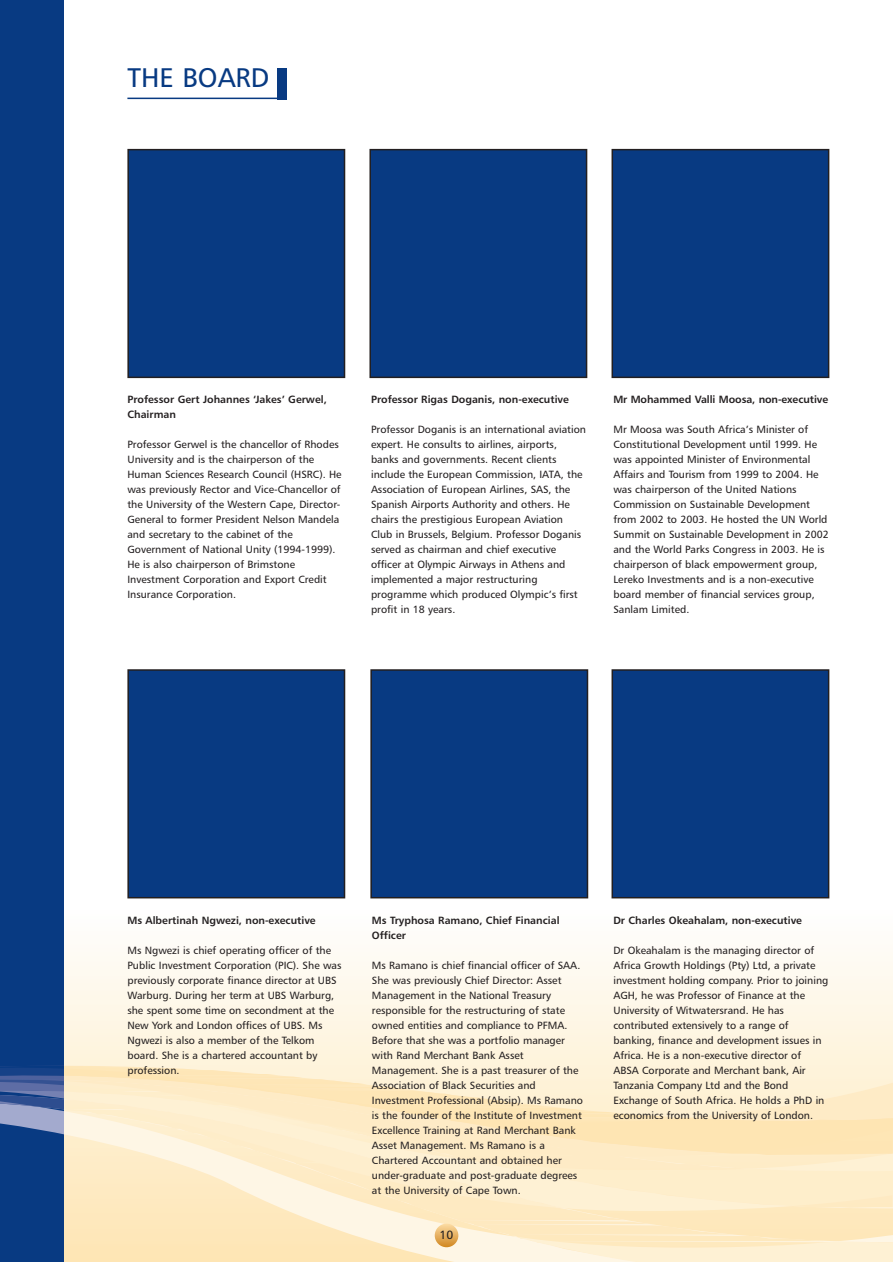
<style>
.page{position:relative;width:893px;height:1263px;background:#fff}
.page>*{position:absolute;margin:0;border:0;box-sizing:border-box;transform-origin:0 0}
.t1{font:27px "Humanist 777 BT Roman B";color:#083a82}
.t2{font:12px "Humanist 777 BT Roman B";color:#231f20}
.t3{font:10.5px/15px "Humanist 777 BT Roman B";color:#231f20}
.t4{font:10.5px/15px "Humanist 777 BT Bold B";color:#231f20}
</style>
<div class="page">
<div style="left:0;top:0;width:65px;height:1262px;background:#083a82"></div>
<div style="left:64px;top:0;width:828px;height:325px;background:#fff"></div>
<div style="left:64px;top:325px;width:828px;height:344px;background:#fff"></div>
<div style="left:64px;top:669px;width:828px;height:119px;background:#fff"></div>
<div style="left:64px;top:788px;width:828px;height:119px;background:#fff"></div>
<div style="left:64px;top:907px;width:828px;height:355px;background:#fefcf7"></div>
<svg style="left:0;top:1065px;width:892px;height:197px"></svg>
<svg style="left:64px;top:1177px;width:828px;height:31px;background:#feedcc"></svg>
<div style="left:64px;top:976px;width:828px;height:60px;background:#fef7e8"></div>
<div style="left:64px;top:1036px;width:828px;height:18px;background:#fef5e0"></div>
<svg style="left:64px;top:1054px;width:828px;height:123px;background:#feedcb"></svg>
<svg style="left:435px;top:1224px;width:23px;height:23px"></svg>
<hr style="left:127px;top:98px;width:159px;height:1px;background:#083a82">
<div style="left:278px;top:68px;width:9px;height:31px;background:#083a82"></div>
<div style="left:128px;top:150px;width:216px;height:227px;background:#083a82"></div>
<div style="left:127px;top:149px;width:218px;height:229px;border:2px solid #231f20"></div>
<div style="left:370px;top:150px;width:216px;height:227px;background:#083a82"></div>
<div style="left:369px;top:149px;width:218px;height:229px;border:2px solid #231f20"></div>
<div style="left:612px;top:150px;width:216px;height:227px;background:#083a82"></div>
<div style="left:611px;top:149px;width:218px;height:229px;border:2px solid #231f20"></div>
<div style="left:128px;top:670px;width:216px;height:228px;background:#083a82"></div>
<div style="left:127px;top:669px;width:218px;height:229px;border:2px solid #231f20"></div>
<div style="left:612px;top:670px;width:216px;height:228px;background:#083a82"></div>
<div style="left:611px;top:669px;width:218px;height:229px;border:2px solid #231f20"></div>
<div style="left:371px;top:670px;width:216px;height:228px;background:#083a82"></div>
<div style="left:370px;top:669px;width:218px;height:229px;border:2px solid #231f20"></div>
<h1 class="t1" style="left:127px;top:68px;width:144px">THE BOARD</h1>
<p class="t4" style="left:127px;top:393px;width:201px">Professor Gert Johannes ‘Jakes’ Gerwel,<br>Chairman</p>
<p class="t3" style="left:127px;top:438px;width:216px">Professor Gerwel is the chancellor of Rhodes University and is the chairperson of the Human Sciences Research Council (HSRC). He was previously Rector and Vice-Chancellor of the University of the Western Cape, Director-General to former President Nelson Mandela and secretary to the cabinet of the Government of National Unity (1994-1999).<br>He is also chairperson of Brimstone Investment Corporation and Export Credit Insurance Corporation.</p>
<p class="t4" style="left:371px;top:393px;width:199px">Professor Rigas Doganis, non-executive</p>
<p class="t3" style="left:371px;top:423px;width:216px">Professor Doganis is an international aviation expert. He consults to airlines, airports, banks and governments. Recent clients include the European Commission, IATA, the Association of European Airlines, SAS, the Spanish Airports Authority and others. He chairs the prestigious European Aviation Club in Brussels, Belgium. Professor Doganis served as chairman and chief executive officer at Olympic Airways in Athens and implemented a major restructuring programme which produced Olympic’s first profit in 18 years.</p>
<p class="t4" style="left:613px;top:393px;width:216px">Mr Mohammed Valli Moosa, non-executive</p>
<p class="t3" style="left:613px;top:423px;width:217px">Mr Moosa was South Africa’s Minister of Constitutional Development until 1999. He was appointed Minister of Environmental Affairs and Tourism from 1999 to 2004. He was chairperson of the United Nations Commission on Sustainable Development from 2002 to 2003. He hosted the UN World Summit on Sustainable Development in 2002 and the World Parks Congress in 2003. He is chairperson of black empowerment group, Lereko Investments and is a non-executive board member of financial services group, Sanlam Limited.</p>
<p class="t4" style="left:127px;top:914px;width:190px">Ms Albertinah Ngwezi, non-executive</p>
<p class="t3" style="left:127px;top:944px;width:215px">Ms Ngwezi is chief operating officer of the Public Investment Corporation (PIC). She was previously corporate finance director at UBS Warburg. During her term at UBS Warburg, she spent some time on secondment at the New York and London offices of UBS. Ms Ngwezi is also a member of the Telkom board. She is a chartered accountant by profession.</p>
<p class="t4" style="left:372px;top:914px;width:189px">Ms Tryphosa Ramano, Chief Financial<br>Officer</p>
<p class="t3" style="left:372px;top:959px;width:213px">Ms Ramano is chief financial officer of SAA.<br>She was previously Chief Director: Asset Management in the National Treasury responsible for the restructuring of state owned entities and compliance to PFMA.<br>Before that she was a portfolio manager with Rand Merchant Bank Asset Management. She is a past treasurer of the Association of Black Securities and Investment Professional (Absip). Ms Ramano is the founder of the Institute of Investment Excellence Training at Rand Merchant Bank Asset Management. Ms Ramano is a Chartered Accountant and obtained her under-graduate and post-graduate degrees at the University of Cape Town.</p>
<p class="t2" style="left:439px;top:1231px;width:15px">10</p>
<p class="t4" style="left:613px;top:914px;width:190px">Dr Charles Okeahalam, non-executive</p>
<p class="t3" style="left:613px;top:944px;width:216px">Dr Okeahalam is the managing director of Africa Growth Holdings (Pty) Ltd, a private investment holding company. Prior to joining AGH, he was Professor of Finance at the University of Witwatersrand. He has contributed extensively to a range of banking, finance and development issues in Africa. He is a non-executive director of ABSA Corporate and Merchant bank, Air Tanzania Company Ltd and the Bond Exchange of South Africa. He holds a PhD in economics from the University of London.</p>
</div>
